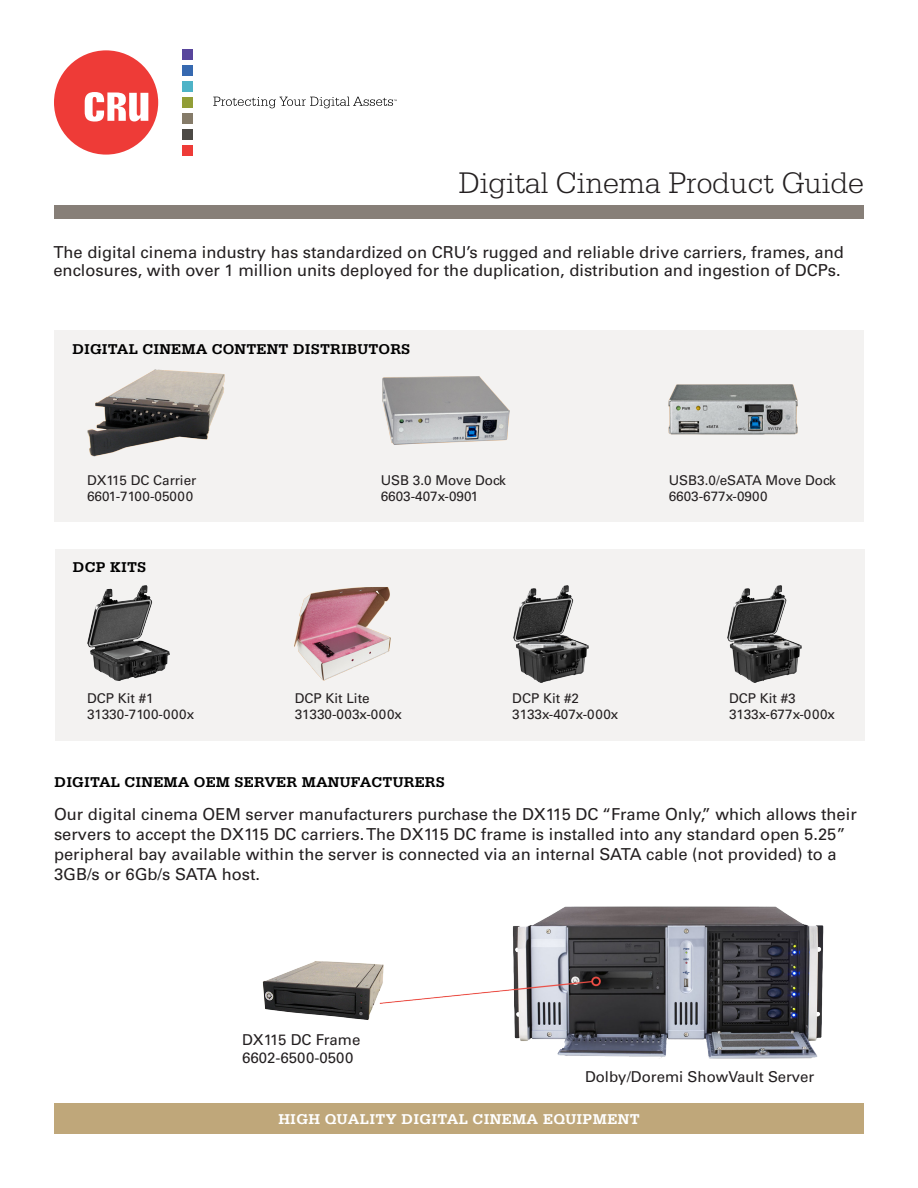
<style>
.page{position:relative;width:918px;height:1188px;background:#fff}
.page>*{position:absolute;margin:0;border:0;box-sizing:border-box;transform-origin:0 0}
.t1{font:300 31.5px "Serifa Std";color:#231f20}
.t2{font:16.5px/19.8px "Univers LT Std";color:#231f20}
.Back_text{font:700 15px "Serifa Std";letter-spacing:.01em;color:#000}
.t3{font:15px "Univers LT Std";color:#231f20}
.Back_text-2{font:700 15px "Serifa Std";letter-spacing:.02em;color:#fff}
.t4{font:13.5px "Univers LT Std";color:#231f20}
</style>
<div class="page">
<div style="left:54px;top:1104px;width:810px;height:30px;background:#bfa77a"></div>
<div style="left:54px;top:205px;width:810px;height:13px;background:#877f78"></div>
<svg style="left:54px;top:50px;width:104px;height:105px"></svg>
<div style="left:183px;top:50px;width:10px;height:10px;background:#58459c"></div>
<div style="left:183px;top:66px;width:10px;height:10px;background:#3669b0"></div>
<div style="left:183px;top:82px;width:10px;height:10px;background:#4eb3c7"></div>
<div style="left:183px;top:97px;width:10px;height:10px;background:#929e37"></div>
<div style="left:183px;top:113px;width:10px;height:10px;background:#857b69"></div>
<div style="left:183px;top:145px;width:10px;height:10px;background:#ee3b37"></div>
<svg style="left:213px;top:97px;width:184px;height:11px"></svg>
<div style="left:183px;top:129px;width:10px;height:10px;background:#4c4945"></div>
<div style="left:54px;top:331px;width:810px;height:191px;background:#f3f2f1"></div>
<img style="left:88px;top:369px;width:136px;height:88px">
<img style="left:382px;top:376px;width:128px;height:69px">
<img style="left:668px;top:384px;width:130px;height:51px">
<img style="left:262px;top:906px;width:562px;height:153px">
<div style="left:55px;top:549px;width:810px;height:191px;background:#f3f2f1"></div>
<img style="left:88px;top:585px;width:82px;height:96px">
<img style="left:294px;top:587px;width:97px;height:94px">
<img style="left:514px;top:585px;width:74px;height:97px">
<img style="left:727px;top:585px;width:75px;height:97px">
<p class="t1" style="left:459px;top:166px;width:407px">Digital Cinema Product Guide</p>
<p class="t2" style="left:53px;top:243px;width:792px;line-height:18px">The digital cinema industry has standardized on CRU’s rugged and reliable drive carriers, frames, and enclosures, with over 1 million units deployed for the duplication, distribution and ingestion of DCPs.</p>
<p class="Back_text" style="left:72px;top:340px;width:340px">DIGITAL CINEMA CONTENT DISTRIBUTORS</p>
<p class="t4" style="left:87px;top:472px;width:111px">DX115 DC Carrier</p>
<p class="t4" style="left:87px;top:488px;width:108px">6601-7100-05000</p>
<p class="t4" style="left:381px;top:472px;width:127px">USB 3.0 Move Dock</p>
<p class="t4" style="left:381px;top:488px;width:99px">6603-407x-0901</p>
<p class="t4" style="left:669px;top:472px;width:169px">USB3.0/eSATA Move Dock</p>
<p class="t4" style="left:669px;top:488px;width:100px">6603-677x-0900</p>
<p class="Back_text" style="left:73px;top:558px;width:75px">DCP KITS</p>
<p class="t4" style="left:87px;top:690px;width:68px">DCP Kit #1</p>
<p class="t4" style="left:87px;top:706px;width:109px">31330-7100-000x</p>
<p class="t4" style="left:295px;top:690px;width:77px">DCP Kit Lite</p>
<p class="t4" style="left:295px;top:706px;width:109px">31330-003x-000x</p>
<p class="t4" style="left:512px;top:690px;width:68px">DCP Kit #2</p>
<p class="t4" style="left:512px;top:706px;width:108px">3133x-407x-000x</p>
<p class="t4" style="left:729px;top:690px;width:68px">DCP Kit #3</p>
<p class="t4" style="left:729px;top:706px;width:108px">3133x-677x-000x</p>
<p class="Back_text" style="left:55px;top:773px;width:392px">DIGITAL CINEMA OEM SERVER MANUFACTURERS</p>
<p class="t2" style="left:54px;top:805px;width:804px">Our digital cinema OEM server manufacturers purchase the DX115 DC “Frame Only,” which allows their servers to accept the DX115 DC carriers. The DX115 DC frame is installed into any standard open 5.25” peripheral bay available within the server is connected via an internal SATA cable (not provided) to a 3GB/s or 6Gb/s SATA host.</p>
<p class="t3" style="left:242px;top:1031px;width:120px">DX115 DC Frame</p>
<p class="t3" style="left:242px;top:1049px;width:113px">6602-6500-0500</p>
<p class="t3" style="left:585px;top:1068px;width:231px">Dolby/Doremi ShowVault Server</p>
<p class="Back_text-2" style="left:278px;top:1110px;width:363px">HIGH QUALITY DIGITAL CINEMA EQUIPMENT</p>
</div>
